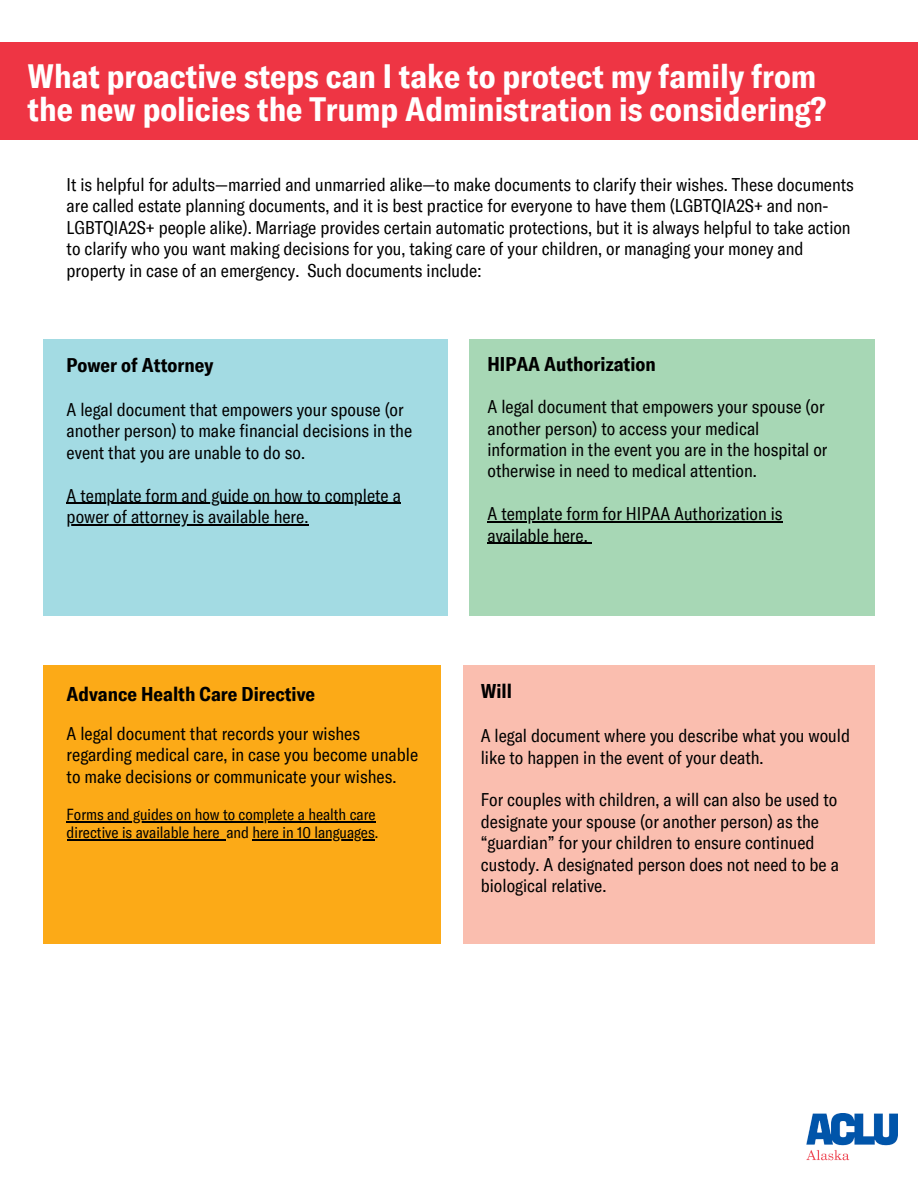
<style>
.page{position:relative;width:918px;height:1188px;background:#fff}
.page>*{position:absolute;margin:0;border:0;box-sizing:border-box;transform-origin:0 0}
.t1{font:700 condensed 33px/32.7px "GT America";color:#fff}
.t2{font:700 condensed 19.5px "GT America";color:#000}
.t3{font:condensed 18px/21.3px "GT America";color:#000}
.t4{font:condensed 15.6px/18px "GT America";color:#000}
</style>
<div class="page">
<img style="left:807px;top:1113px;width:91px;height:48px">
<div style="left:0;top:43px;width:918px;height:97px;background:#ee3544"></div>
<div style="left:43px;top:339px;width:405px;height:277px;background:#a3dbe3"></div>
<hr style="left:67px;top:503px;width:334px;height:1px;background:#000">
<hr style="left:67px;top:524px;width:241px;height:1px;background:#000">
<div style="left:470px;top:339px;width:405px;height:277px;background:#a7d7b5"></div>
<div style="left:43px;top:666px;width:398px;height:278px;background:#fcaa17"></div>
<hr style="left:67px;top:821px;width:309px;height:1px;background:#000">
<hr style="left:67px;top:839px;width:153px;height:1px;background:#000">
<hr style="left:252px;top:839px;width:123px;height:1px;background:#000">
<div style="left:463px;top:666px;width:412px;height:278px;background:#fabeaf"></div>
<hr style="left:488px;top:521px;width:295px;height:1px;background:#000">
<hr style="left:488px;top:543px;width:100px;height:1px;background:#000">
<h1 class="t1" style="left:28px;top:58px;width:800px">What proactive steps can I take to protect my family from the new policies the Trump Administration is considering?</h1>
<h3 class="t3" style="left:67px;top:173px;width:789px">It is helpful for adults—married and unmarried alike—to make documents to clarify their wishes. These documents are called estate planning documents, and it is best practice for everyone to have them (LGBTQIA2S+ and non-LGBTQIA2S+ people alike). Marriage provides certain automatic protections, but it is always helpful to take action to clarify who you want making decisions for you, taking care of your children, or managing your money and property in case of an emergency. Such documents include:</h3>
<h2 class="t2" style="left:67px;top:353px;width:148px">Power of Attorney</h2>
<h3 class="t3" style="left:67px;top:398px;width:347px">A legal document that empowers your spouse (or another person) to make financial decisions in the event that you are unable to do so.</h3>
<h3 class="t3" style="left:67px;top:484px;width:336px">A template form and guide on how to complete a</h3>
<h2 class="t3" style="left:67px;top:505px;width:243px">power of attorney is available here.</h2>
<h3 class="t2" style="left:67px;top:681px;width:250px">Advance Health Care Directive</h3>
<h3 class="t3" style="left:67px;top:722px;width:353px">A legal document that records your wishes regarding medical care, in case you become unable to make decisions or communicate your wishes.</h3>
<h2 class="t4" style="left:67px;top:805px;width:313px">Forms and guides on how to complete a health care directive is available here and here in 10 languages.</h2>
<p class="t2" style="left:488px;top:351px;width:170px">HIPAA Authorization</p>
<h2 class="t3" style="left:488px;top:395px;width:342px">A legal document that empowers your spouse (or another person) to access your medical information in the event you are in the hospital or otherwise in need to medical attention.</h2>
<h3 class="t3" style="left:488px;top:502px;width:297px">A template form for HIPAA Authorization is available here.</h3>
<h3 class="t2" style="left:481px;top:679px;width:33px">Will</h3>
<p class="t3" style="left:481px;top:724px;width:371px">A legal document where you describe what you would like to happen in the event of your death.</p>
<p class="t3" style="left:481px;top:789px;width:360px">For couples with children, a will can also be used to designate your spouse (or another person) as the “guardian” for your children to ensure continued custody. A designated person does not need to be a biological relative.</p>
</div>
